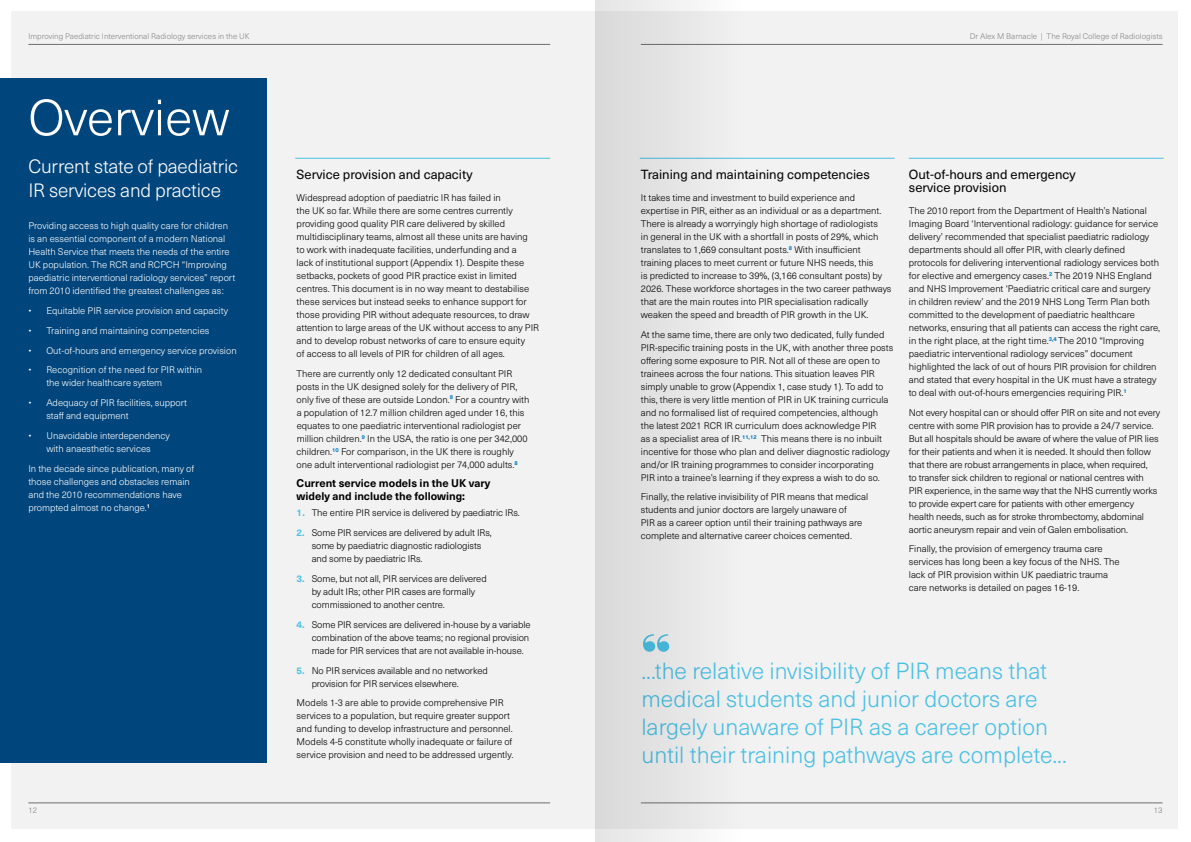
<style>
.page{position:relative;width:1191px;height:842px;background:#fff}
.page>*{position:absolute;margin:0;border:0;box-sizing:border-box;transform-origin:0 0}
.t1{font:300 50px "Neue Haas Unica Pro";color:#fff}
.t2{font:300 23px/28px "Neue Haas Unica Pro";color:#4bc0e4}
.t3{font:300 19px/24px "Neue Haas Unica Pro";letter-spacing:-.01em;color:#fff}
.t4{font:13px/13px "Neue Haas Unica Pro";color:#000}
.t5{font:700 11px/13px "Neue Haas Unica Pro";color:#000}
.t6{font:300 9.5px/13px "Neue Haas Unica Pro";color:#000}
.t7{font:300 9.5px/13px "Neue Haas Unica Pro";color:#fff}
.t8{font:300 8px "Neue Haas Unica Pro";color:#878787}
.s1{font-weight:700;color:#4bc0e4}
</style>
<div class="page">
<div style="left:11px;top:11px;width:1167px;height:818px;background:#f2f2f2"></div>
<div style="left:0;top:78px;width:267px;height:685px;background:#00457c"></div>
<hr style="left:295px;top:158px;width:255px;height:1px;background:#4bc0e4">
<hr style="left:640px;top:158px;width:254px;height:1px;background:#4bc0e4">
<hr style="left:909px;top:158px;width:254px;height:1px;background:#4bc0e4">
<hr style="left:28px;top:44px;width:522px;height:1px;background:#706f6f">
<hr style="left:28px;top:803px;width:522px;height:1px;background:#706f6f">
<hr style="left:641px;top:44px;width:521px;height:1px;background:#706f6f">
<hr style="left:641px;top:803px;width:521px;height:1px;background:#706f6f">
<div style="left:595px;top:0;width:172px;height:842px;background:linear-gradient(to right,#d8d8d9,#f4f4f4)"></div>
<p class="t8" style="left:28px;top:31px;width:223px">Improving Paediatric Interventional Radiology services in the UK</p>
<h1 class="t1" style="left:28px;top:88px;width:203px">Overview</h1>
<h3 class="t3" style="left:28px;top:155px;width:211px">Current state of paediatric<br>IR services and practice</h3>
<p class="t7" style="left:28px;top:219px;width:208px">Providing access to high quality care for children is an essential component of a modern National Health Service that meets the needs of the entire UK population. The RCR and RCPCH “Improving paediatric interventional radiology services” report from 2010 identified the greatest challenges as:</p>
<p class="t7" style="left:28px;top:304px;width:201px">• Equitable PIR service provision and capacity</p>
<p class="t7" style="left:28px;top:324px;width:183px">• Training and maintaining competencies</p>
<p class="t7" style="left:28px;top:344px;width:210px">• Out-of-hours and emergency service provision</p>
<p class="t7" style="left:46px;top:364px;width:157px;text-indent:-18px">• Recognition of the need for PIR within the wider healthcare system</p>
<p class="t7" style="left:46px;top:396px;width:142px;text-indent:-18px">• Adequacy of PIR facilities, support staff and equipment</p>
<p class="t7" style="left:28px;top:429px;width:143px;text-align:center">• Unavoidable interdependency with anaesthetic services</p>
<p class="t7" style="left:28px;top:462px;width:167px">In the decade since publication, many of those challenges and obstacles remain and the 2010 recommendations have prompted almost no change.<sup>1</sup></p>
<h3 class="t4" style="left:297px;top:168px;width:177px">Service provision and capacity</h3>
<p class="t6" style="left:297px;top:191px;width:244px">Widespread adoption of paediatric IR has failed in<br>the UK so far. While there are some centres currently providing good quality PIR care delivered by skilled multidisciplinary teams, almost all these units are having<br>to work with inadequate facilities, underfunding and a<br>lack of institutional support (Appendix 1). Despite these setbacks, pockets of good PIR practice exist in limited centres. This document is in no way meant to destabilise these services but instead seeks to enhance support for those providing PIR without adequate resources, to draw attention to large areas of the UK without access to any PIR and to develop robust networks of care to ensure equity<br>of access to all levels of PIR for children of all ages.</p>
<p class="t6" style="left:297px;top:367px;width:234px">There are currently only 12 dedicated consultant PIR posts in the UK designed solely for the delivery of PIR, only five of these are outside London.<sup>8</sup> For a country with a population of 12.7 million children aged under 16, this equates to one paediatric interventional radiologist per million children.<sup>9</sup> In the USA, the ratio is one per 342,000 children.<sup>10</sup> For comparison, in the UK there is roughly one adult interventional radiologist per 74,000 adults.<sup>8</sup></p>
<p class="t5" style="left:297px;top:477px;width:195px">Current service models in the UK vary widely and include the following:</p>
<p class="t6" style="left:297px;top:507px;width:225px"><span class="s1">1.</span> The entire PIR service is delivered by paediatric IRs.</p>
<p class="t6" style="left:312px;top:526px;width:182px;text-indent:-15px"><span class="s1">2.</span> Some PIR services are delivered by adult IRs, some by paediatric diagnostic radiologists and some by paediatric IRs.</p>
<p class="t6" style="left:312px;top:572px;width:176px;text-indent:-15px"><span class="s1">3.</span> Some, but not all, PIR services are delivered by adult IRs; other PIR cases are formally commissioned to another centre.</p>
<p class="t6" style="left:312px;top:618px;width:220px;text-indent:-15px"><span class="s1">4.</span> Some PIR services are delivered in-house by a variable combination of the above teams; no regional provision made for PIR services that are not available in-house.</p>
<p class="t6" style="left:312px;top:664px;width:178px;text-indent:-15px"><span class="s1">5.</span> No PIR services available and no networked provision for PIR services elsewhere.</p>
<p class="t6" style="left:297px;top:697px;width:218px">Models 1-3 are able to provide comprehensive PIR services to a population, but require greater support and funding to develop infrastructure and personnel.<br>Models 4-5 constitute wholly inadequate or failure of service provision and need to be addressed urgently.</p>
<p class="t8" style="left:969px;top:31px;width:194px">Dr Alex M Barnacle | The Royal College of Radiologists</p>
<h3 class="t4" style="left:641px;top:168px;width:230px">Training and maintaining competencies</h3>
<p class="t6" style="left:641px;top:191px;width:252px">It takes time and investment to build experience and expertise in PIR, either as an individual or as a department.<br>There is already a worryingly high shortage of radiologists<br>in general in the UK with a shortfall in posts of 29%, which translates to 1,669 consultant posts.<sup>8</sup> With insufficient training places to meet current or future NHS needs, this<br>is predicted to increase to 39%, (3,166 consultant posts) by 2026. These workforce shortages in the two career pathways that are the main routes into PIR specialisation radically weaken the speed and breadth of PIR growth in the UK.</p>
<p class="t6" style="left:641px;top:328px;width:254px">At the same time, there are only two dedicated, fully funded PIR-specific training posts in the UK, with another three posts offering some exposure to PIR. Not all of these are open to trainees across the four nations. This situation leaves PIR simply unable to grow (Appendix 1, case study 1). To add to this, there is very little mention of PIR in UK training curricula and no formalised list of required competencies, although the latest 2021 RCR IR curriculum does acknowledge PIR<br>as a specialist area of IR.<sup>11,12</sup> This means there is no inbuilt incentive for those who plan and deliver diagnostic radiology and/or IR training programmes to consider incorporating<br>PIR into a trainee’s learning if they express a wish to do so.</p>
<p class="t6" style="left:641px;top:491px;width:229px">Finally, the relative invisibility of PIR means that medical students and junior doctors are largely unaware of<br>PIR as a career option until their training pathways are complete and alternative career choices cemented.</p>
<h3 class="t4" style="left:909px;top:168px;width:168px">Out-of-hours and emergency service provision</h3>
<p class="t6" style="left:909px;top:204px;width:253px">The 2010 report from the Department of Health’s National Imaging Board ‘Interventional radiology: guidance for service delivery’ recommended that specialist paediatric radiology departments should all offer PIR, with clearly defined protocols for delivering interventional radiology services both for elective and emergency cases.<sup>2</sup> The 2019 NHS England and NHS Improvement ‘Paediatric critical care and surgery in children review’ and the 2019 NHS Long Term Plan both committed to the development of paediatric healthcare networks, ensuring that all patients can access the right care, in the right place, at the right time.<sup>3,4</sup> The 2010 “Improving paediatric interventional radiology services” document highlighted the lack of out of hours PIR provision for children and stated that every hospital in the UK must have a strategy to deal with out-of-hours emergencies requiring PIR.<sup>1</sup></p>
<p class="t6" style="left:909px;top:406px;width:253px">Not every hospital can or should offer PIR on site and not every centre with some PIR provision has to provide a 24/7 service.<br>But all hospitals should be aware of where the value of PIR lies for their patients and when it is needed. It should then follow that there are robust arrangements in place, when required,<br>to transfer sick children to regional or national centres with PIR experience, in the same way that the NHS currently works to provide expert care for patients with other emergency health needs, such as for stroke thrombectomy, abdominal aortic aneurysm repair and vein of Galen embolisation.</p>
<p class="t6" style="left:909px;top:543px;width:212px">Finally, the provision of emergency trauma care services has long been a key focus of the NHS. The lack of PIR provision within UK paediatric trauma care networks is detailed on pages 16-19.</p>
<h2 class="t2" style="left:641px;top:657px;width:427px">...the relative invisibility of PIR means that medical students and junior doctors are largely unaware of PIR as a career option until their training pathways are complete...</h2>
<p class="t8" style="left:28px;top:805px;width:10px">12</p>
<p class="t8" style="left:1153px;top:805px;width:10px">13</p>
</div>
